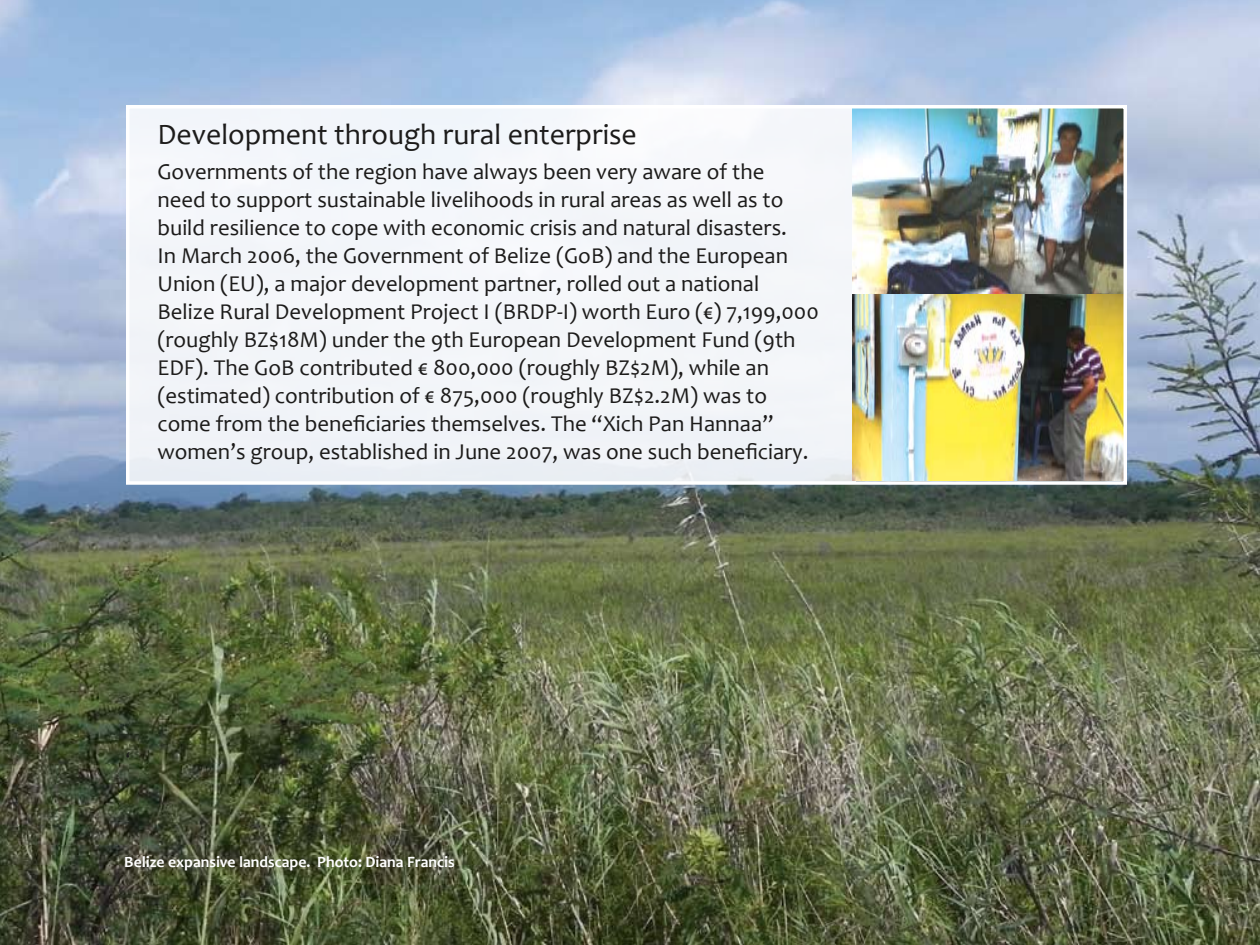
<style>
.page{position:relative;width:1260px;height:945px;background:#fff}
.page>*{position:absolute;margin:0;border:0;box-sizing:border-box;transform-origin:0 0}
.t1{font:29.75px "Candara";color:#1c1b1a}
.t2{font:22.75px/28px "Candara";color:#1c1b1a}
.t3{font:700 15.75px "Candara";color:#fff}
.t4{font:700 15.75px "Candara";color:#1c1b1a}
</style>
<div class="page">
<img style="left:0;top:0;width:1260px;height:945px">
<div style="left:126px;top:107px;width:729px;height:376px;background:#f3f6f9"></div>
<img style="left:852px;top:110px;width:270px;height:370px">
<div style="left:126px;top:105px;width:1001px;height:380px;border:4px solid #fff"></div>
<h1 class="t1" style="left:158px;top:116px;width:481px">Development through rural enterprise</h1>
<p class="t2" style="left:158px;top:157px;width:663px">Governments of the region have always been very aware of the<br>need to support sustainable livelihoods in rural areas as well as to build resilience to cope with economic crisis and natural disasters.<br>In March 2006, the Government of Belize (GoB) and the European Union (EU), a major development partner, rolled out a national Belize Rural Development Project I (BRDP-I) worth Euro (€) 7,199,000 (roughly BZ$18M) under the 9th European Development Fund (9th EDF). The GoB contributed € 800,000 (roughly BZ$2M), while an (estimated) contribution of € 875,000 (roughly BZ$2.2M) was to come from the beneficiaries themselves. The “Xich Pan Hannaa” women’s group, established in June 2007, was one such beneficiary.</p>
<p class="t4" style="left:126px;top:748px;width:5px">‘</p>
<p class="t3" style="left:124px;top:853px;width:332px">Belize expansive landscape. Photo: Diana Francis</p>
</div>
